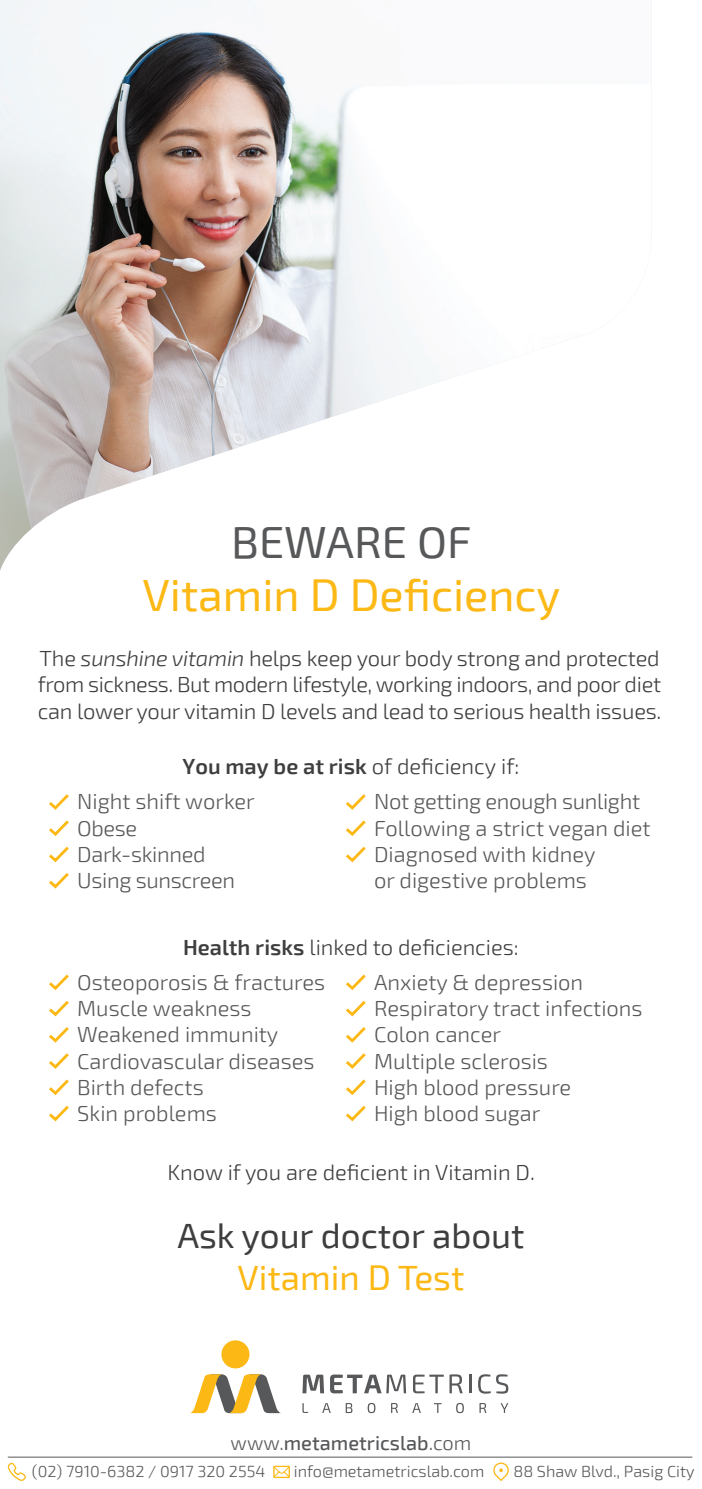
<style>
.page{position:relative;width:702px;height:1489px;background:#fff}
.page>*{position:absolute;margin:0;border:0;box-sizing:border-box;transform-origin:0 0}
.t1{font:45px "Exo 2";color:#fcb814}
.t2{font:45px "Exo 2";color:#57585a}
.t3{font:35px "Exo 2";color:#3e3e3f}
.t4{font:35px "Exo 2";color:#fcb814}
.t5{font:300 22px/26.2px "Exo 2";color:#57585a}
.t6{font:300 22px/26.2px "Exo 2";color:#3e3e3f;text-align:justify}
.t7{font:500 20px "Exo 2";color:#57585a}
.t8{font:300 16.25px "Exo 2";color:#57585a}
.s1{font-style:italic}
.s2{font-weight:600}
.s3{color:#57585a}
.s4{font-weight:300}
</style>
<div class="page">
<div style="left:221px;top:1340px;width:28px;height:28px;background:#fcb814;border-radius:50%"></div>
<svg style="left:192px;top:1374px;width:87px;height:38px"></svg>
<svg style="left:302px;top:1403px;width:6px;height:9px"></svg>
<svg style="left:322px;top:1403px;width:9px;height:9px"></svg>
<svg style="left:345px;top:1403px;width:7px;height:9px"></svg>
<svg style="left:367px;top:1403px;width:8px;height:9px"></svg>
<svg style="left:391px;top:1403px;width:7px;height:9px"></svg>
<svg style="left:412px;top:1403px;width:9px;height:9px"></svg>
<svg style="left:434px;top:1403px;width:7px;height:9px"></svg>
<svg style="left:456px;top:1403px;width:8px;height:9px"></svg>
<svg style="left:479px;top:1403px;width:7px;height:9px"></svg>
<svg style="left:500px;top:1403px;width:8px;height:9px"></svg>
<svg style="left:302px;top:1374px;width:22px;height:19px"></svg>
<svg style="left:330px;top:1374px;width:76px;height:19px"></svg>
<svg style="left:413px;top:1374px;width:49px;height:19px"></svg>
<svg style="left:469px;top:1374px;width:2px;height:19px"></svg>
<svg style="left:478px;top:1374px;width:30px;height:19px"></svg>
<svg style="left:493px;top:1462px;width:15px;height:18px"></svg>
<svg style="left:8px;top:1462px;width:18px;height:18px"></svg>
<svg style="left:273px;top:1465px;width:17px;height:12px"></svg>
<hr style="left:8px;top:1456px;width:684px;height:1px;background:#57585a">
<svg style="left:346px;top:974px;width:20px;height:69px"></svg>
<svg style="left:346px;top:1053px;width:20px;height:16px"></svg>
<svg style="left:346px;top:1079px;width:20px;height:43px"></svg>
<svg style="left:49px;top:974px;width:20px;height:69px"></svg>
<svg style="left:49px;top:1053px;width:20px;height:16px"></svg>
<svg style="left:49px;top:1079px;width:20px;height:43px"></svg>
<svg style="left:49px;top:794px;width:20px;height:16px"></svg>
<svg style="left:49px;top:820px;width:20px;height:69px"></svg>
<svg style="left:346px;top:794px;width:20px;height:16px"></svg>
<svg style="left:346px;top:820px;width:20px;height:43px"></svg>
<img style="left:2px;top:2px;width:448px;height:564px">
<h1 class="t2" style="left:231px;top:510px;width:242px">BEWARE OF</h1>
<h1 class="t1" style="left:142px;top:563px;width:419px">Vitamin D Deficiency</h1>
<p class="t6" style="left:38px;top:644px;width:625px">The <span class="s1">sunshine vitamin</span> helps keep your body strong and protected from sickness. But modern lifestyle, working indoors, and poor diet can lower your vitamin D levels and lead to serious health issues.</p>
<p class="t6" style="left:182px;top:752px;width:338px"><span class="s2">You may be at risk</span> of deficiency if:</p>
<p class="t5" style="left:77px;top:787px;width:179px">Night shift worker<br>Obese<br>Dark-skinned<br>Using sunscreen</p>
<p class="t5" style="left:374px;top:787px;width:278px">Not getting enough sunlight<br>Following a strict vegan diet<br>Diagnosed with kidney<br>or digestive problems</p>
<p class="t6" style="left:374px;top:928px;width:211px;line-height:35.2px;text-indent:-191px"><span class="s2">Health risks</span> linked to deficiencies:<br><span class="s3">Anxiety &amp; depression</span></p>
<p class="t5" style="left:374px;top:994px;width:270px">Respiratory tract infections<br>Colon cancer<br>Multiple sclerosis<br>High blood pressure<br>High blood sugar</p>
<p class="t5" style="left:77px;top:968px;width:249px">Osteoporosis &amp; fractures<br>Muscle weakness<br>Weakened immunity<br>Cardiovascular diseases<br>Birth defects<br>Skin problems</p>
<p class="t6" style="left:167px;top:1158px;width:369px">Know if you are deficient in Vitamin D.</p>
<h2 class="t3" style="left:177px;top:1210px;width:348px">Ask your doctor about</h2>
<h2 class="t4" style="left:237px;top:1252px;width:228px">Vitamin D Test</h2>
<p class="t7" style="left:231px;top:1428px;width:242px"><span class="s4">www.</span>metametricslab<span class="s4">.com</span></p>
<p class="t8" style="left:32px;top:1459px;width:235px">(02) 7910-6382 / 0917 320 2554</p>
<p class="t8" style="left:294px;top:1459px;width:192px">info@metametricslab.com</p>
<p class="t8" style="left:513px;top:1459px;width:182px">88 Shaw Blvd., Pasig City</p>
</div>
